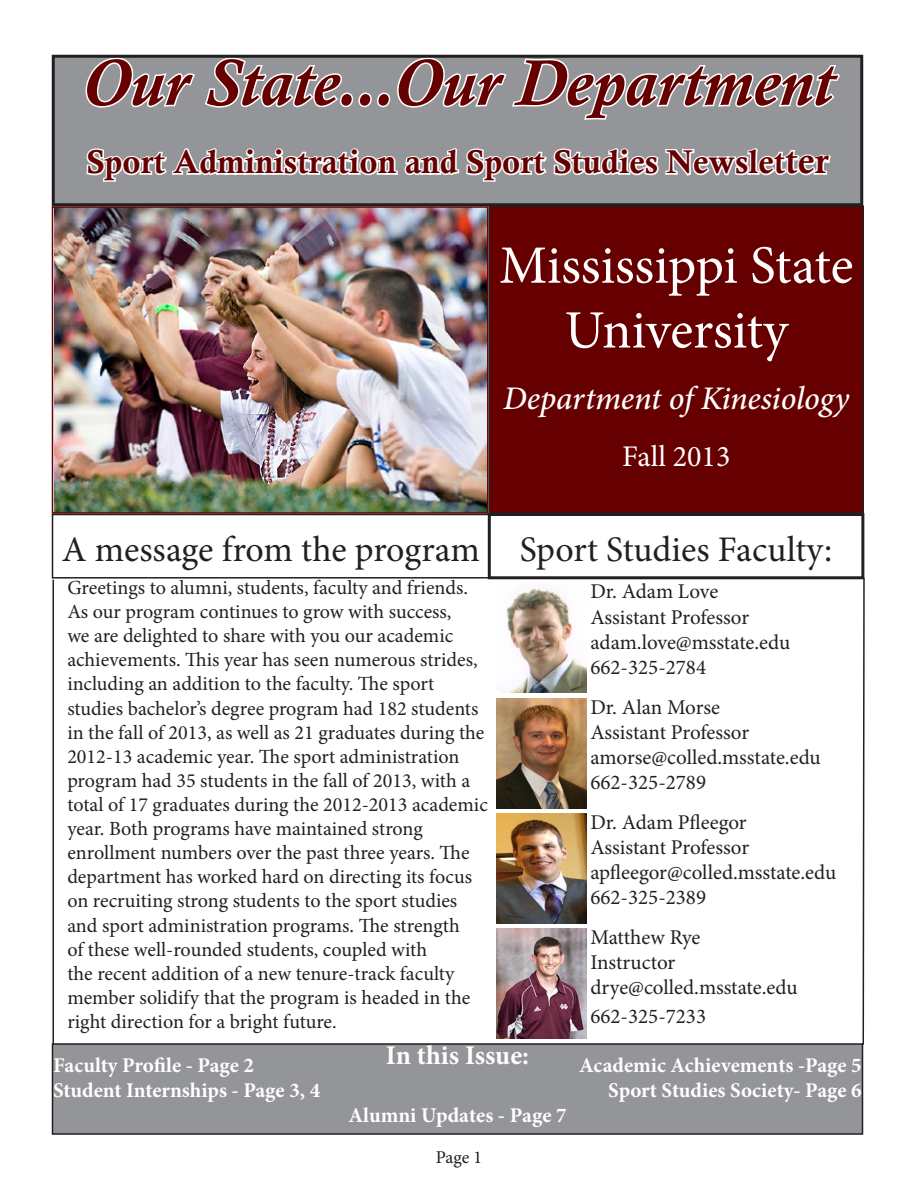
<style>
.page{position:relative;width:918px;height:1188px;background:#fff}
.page>*{position:absolute;margin:0;border:0;box-sizing:border-box;transform-origin:0 0}
.t1{font:italic 700 66px "Calisto";color:#600}
.t2{font:54px "Minion Pro";letter-spacing:-.005em;color:#fff}
.t3{font:36px "Minion Pro";color:#231f20}
.t4{font:33px "Calis MT Bol";color:#600}
.t5{font:italic 500 33px "Minion Pro";letter-spacing:-.005em;color:#fff}
.t6{font:30px "Minion Pro";color:#fff}
.t7{font:700 27px "Minion Pro";color:#fff}
.t8{font:21px "Minion Pro";letter-spacing:-.005em;color:#231f20}
.t9{font:700 21px "Minion Pro";color:#fff}
.t10{font:20.1px/24.2px "Minion Pro";color:#231f20}
.t11{font:18px "Minion Pro";color:#231f20}
.s1{font-size:36px}
</style>
<div class="page">
<img style="left:55px;top:209px;width:29px;height:302px">
<div style="left:53px;top:56px;width:809px;height:149px;background:#939598"></div>
<img style="left:84px;top:54px;width:758px;height:460px">
<div style="left:52px;top:55px;width:811px;height:151px;border:3px solid #231f20"></div>
<div style="left:489px;top:206px;width:374px;height:307px;background:#600"></div>
<div style="left:489px;top:206px;width:375px;height:308px;border:2px solid #231f20"></div>
<div style="left:52px;top:514px;width:438px;height:65px;border:2px solid #231f20"></div>
<div style="left:488px;top:513px;width:376px;height:66px;border:3px solid #231f20"></div>
<img style="left:500px;top:588px;width:87px;height:105px">
<img style="left:497px;top:814px;width:90px;height:109px">
<img style="left:497px;top:698px;width:90px;height:110px">
<img style="left:497px;top:929px;width:90px;height:110px">
<div style="left:52px;top:1044px;width:810px;height:90px;background:#939598"></div>
<div style="left:52px;top:1043px;width:811px;height:92px;border:2px solid #231f20"></div>
<svg style="left:862px;top:576px;width:3px;height:470px"></svg>
<hr style="left:52px;top:580px;width:2px;height:464px;background:#231f20">
<p class="t1" style="left:82px;top:44px;width:753px">Our State...Our Department</p>
<p class="t4" style="left:86px;top:143px;width:744px">Sport Administration and Sport Studies Newslet<span class="s1">ter</span></p>
<p class="t2" style="left:499px;top:229px;width:356px">Mississippi State</p>
<p class="t2" style="left:565px;top:294px;width:225px">University</p>
<p class="t5" style="left:503px;top:375px;width:348px">Department of Kinesiology</p>
<p class="t6" style="left:622px;top:437px;width:110px">Fall 2013</p>
<p class="t3" style="left:62px;top:525px;width:420px">A message from the program</p>
<p class="t10" style="left:67px;top:576px;width:422px">Greetings to alumni, students, faculty and friends.<br>As our program continues to grow with success,<br>we are delighted to share with you our academic achievements. This year has seen numerous strides, including an addition to the faculty. The sport studies bachelor’s degree program had 182 students in the fall of 2013, as well as 21 graduates during the 2012-13 academic year. The sport administration program had 35 students in the fall of 2013, with a total of 17 graduates during the 2012-2013 academic year. Both programs have maintained strong enrollment numbers over the past three years. The department has worked hard on directing its focus on recruiting strong students to the sport studies and sport administration programs. The strength<br>of these well-rounded students, coupled with<br>the recent addition of a new tenure-track faculty member solidify that the program is headed in the right direction for a bright future.</p>
<p class="t3" style="left:520px;top:526px;width:314px">Sport Studies Faculty:</p>
<p class="t8" style="left:590px;top:578px;width:129px">Dr. Adam Love</p>
<p class="t8" style="left:590px;top:603px;width:160px">Assistant Professor</p>
<p class="t8" style="left:590px;top:628px;width:201px">adam.love@msstate.edu</p>
<p class="t8" style="left:590px;top:653px;width:117px">662-325-2784</p>
<p class="t8" style="left:590px;top:693px;width:131px">Dr. Alan Morse</p>
<p class="t8" style="left:590px;top:718px;width:160px">Assistant Professor</p>
<p class="t8" style="left:590px;top:743px;width:232px">amorse@colled.msstate.edu</p>
<p class="t8" style="left:590px;top:768px;width:117px">662-325-2789</p>
<p class="t8" style="left:590px;top:808px;width:158px">Dr. Adam Pfleegor</p>
<p class="t8" style="left:590px;top:833px;width:160px">Assistant Professor</p>
<p class="t8" style="left:590px;top:858px;width:247px">apfleegor@colled.msstate.edu</p>
<p class="t8" style="left:590px;top:884px;width:117px">662-325-2389</p>
<p class="t8" style="left:590px;top:923px;width:112px">Matthew Rye</p>
<p class="t8" style="left:590px;top:948px;width:86px">Instructor</p>
<p class="t8" style="left:590px;top:974px;width:209px">drye@colled.msstate.edu</p>
<p class="t8" style="left:590px;top:1002px;width:117px">662-325-7233</p>
<p class="t7" style="left:386px;top:1037px;width:145px">In this Issue:</p>
<p class="t9" style="left:53px;top:1050px;width:202px">Faculty Profile - Page 2</p>
<p class="t9" style="left:579px;top:1050px;width:284px">Academic Achievements -Page 5</p>
<p class="t9" style="left:53px;top:1076px;width:268px">Student Internships - Page 3, 4</p>
<p class="t9" style="left:608px;top:1076px;width:255px">Sport Studies Society- Page 6</p>
<p class="t9" style="left:348px;top:1101px;width:220px">Alumni Updates - Page 7</p>
<p class="t11" style="left:436px;top:1145px;width:48px">Page 1</p>
</div>
